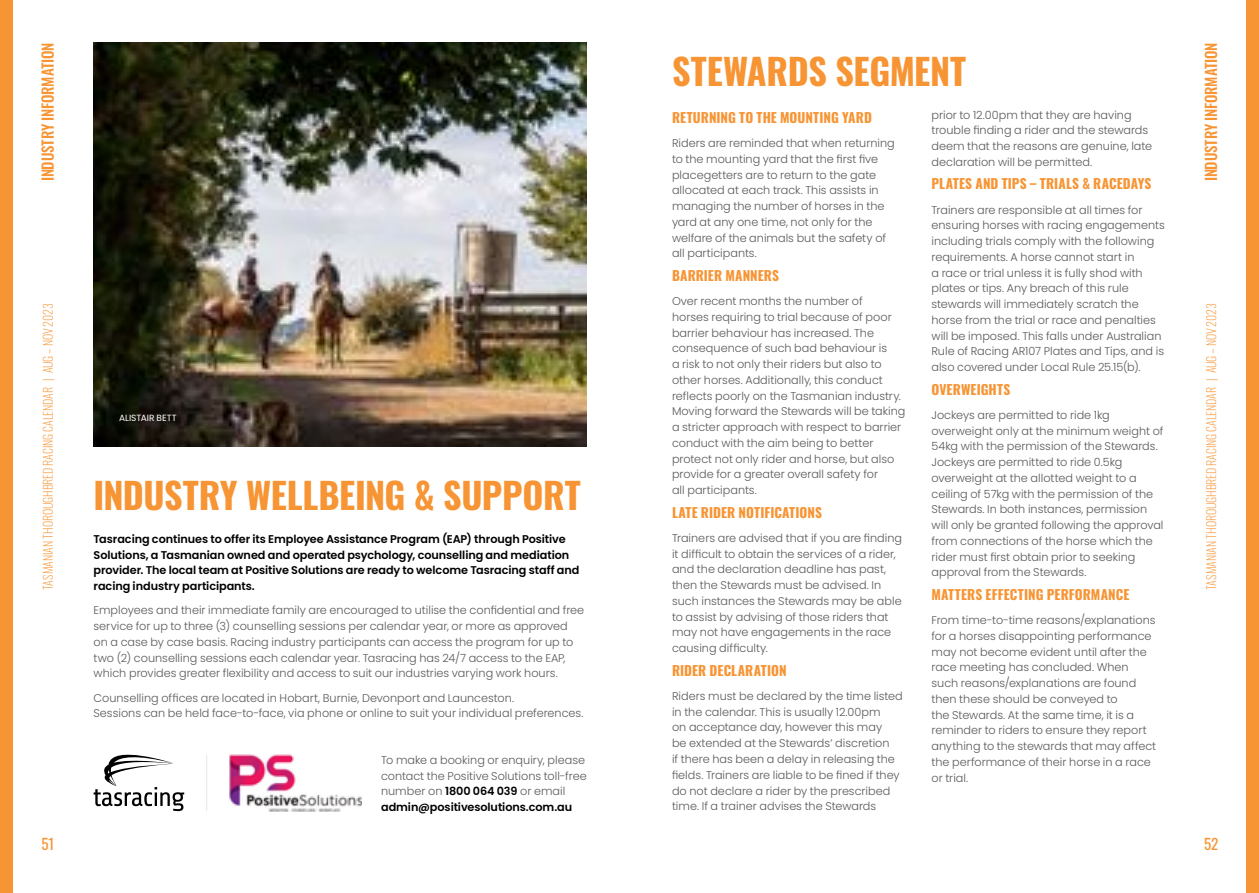
<style>
.page{position:relative;width:1259px;height:893px;background:#fff}
.page>*{position:absolute;margin:0;border:0;box-sizing:border-box;transform-origin:0 0}
.t1{font:700 36px "Oswald";letter-spacing:-.01em;color:#f79433}
.t2{font:500 15px "Oswald";letter-spacing:-.015em;color:#f79433}
.t3{font:15px "Oswald";color:#f79433}
.t4{font:700 13.5px "Oswald";letter-spacing:.005em;color:#f79433}
.t5{font:200 12px "Oswald";letter-spacing:-.005em;color:#f79433}
.t6{font:300 11.25px/15.8px "Poppins";color:#58595b}
.t7{font:600 11.25px/15.8px "Poppins";letter-spacing:-.005em;color:#000}
.t8{font:9px "Poppins";color:#fff}
.s1{font-weight:600;color:#000}
</style>
<div class="page">
<div style="left:0;top:0;width:13px;height:893px;background:#f79433"></div>
<div style="left:1246px;top:0;width:13px;height:893px;background:#f79433"></div>
<img style="left:94px;top:43px;width:493px;height:403px">
<img style="left:230px;top:755px;width:132px;height:56px">
<svg style="left:94px;top:754px;width:90px;height:57px"></svg>
<hr style="left:206px;top:755px;width:1px;height:56px;background:#e6e7e8">
<h2 class="t2" style="left:40px;top:181px;width:140px;rotate:-90deg">INDUSTRY INFORMATION</h2>
<h2 class="t2" style="left:1203px;top:181px;width:140px;rotate:-90deg">INDUSTRY INFORMATION</h2>
<h1 class="t1" style="left:672px;top:52px;width:296px">STEWARDS SEGMENT</h1>
<p class="t6" style="left:931px;top:107px;width:222px">prior to 12.00pm that they are having trouble finding a rider and the stewards deem that the reasons are genuine, late declaration will be permitted.</p>
<p class="t4" style="left:931px;top:177px;width:221px">PLATES AND TIPS – TRIALS &amp; RACEDAYS</p>
<p class="t6" style="left:931px;top:202px;width:235px">Trainers are responsible at all times for ensuring horses with racing engagements including trials comply with the following requirements. A horse cannot start in<br>a race or trial unless it is fully shod with plates or tips. Any breach of this rule stewards will immediately scratch the horse from the trial or race and penalties will be imposed. This falls under Australian Rule of Racing AR107 Plates and Tips, and is also covered under Local Rule 25.15(b).</p>
<p class="t4" style="left:931px;top:382px;width:80px">OVERWEIGHTS</p>
<p class="t6" style="left:931px;top:407px;width:233px">Jockeys are permitted to ride 1kg overweight only at the minimum weight of 54kg with the permission of the Stewards.<br>Jockeys are permitted to ride 0.5kg overweight at the allotted weight to a ceiling of 57kg with the permission of the Stewards. In both instances, permission will only be granted following the approval from connections of the horse which the rider must first obtain prior to seeking approval from the Stewards.</p>
<p class="t4" style="left:931px;top:587px;width:199px">MATTERS EFFECTING PERFORMANCE</p>
<p class="t6" style="left:931px;top:612px;width:226px">From time-to-time reasons/explanations for a horses disappointing performance may not become evident until after the race meeting has concluded. When such reasons/explanations are found then these should be conveyed to<br>the Stewards. At the same time, it is a reminder to riders to ensure they report anything to the stewards that may affect the performance of their horse in a race or trial.</p>
<p class="t4" style="left:672px;top:110px;width:201px">RETURNING TO THE MOUNTING YARD</p>
<p class="t6" style="left:672px;top:135px;width:224px">Riders are reminded that when returning to the mounting yard that the first five placegetters are to return to the gate allocated at each track. This assists in managing the number of horses in the yard at any one time, not only for the welfare of the animals but the safety of all participants.</p>
<p class="t4" style="left:672px;top:268px;width:109px">BARRIER MANNERS</p>
<p class="t6" style="left:672px;top:293px;width:235px">Over recent months the number of<br>horses requiring to trial because of poor barrier behaviour has increased. The consequence of such bad behaviour is<br>a risk to not only their riders but also to other horses. Additionally, this conduct reflects poorly on the Tasmanian industry.<br>Moving forward the Stewards will be taking a stricter approach with respect to barrier conduct with the aim being to better protect not only rider and horse, but also provide for a greater overall safety for<br>all participants.</p>
<p class="t4" style="left:672px;top:505px;width:151px">LATE RIDER NOTIFICATIONS</p>
<p class="t6" style="left:672px;top:530px;width:231px">Trainers are advised that if you are finding it difficult to obtain the services of a rider, and the declaration deadline has past, then the Stewards must be advised. In such instances the Stewards may be able to assist by advising of those riders that may not have engagements in the race causing difficulty.</p>
<p class="t4" style="left:672px;top:663px;width:116px">RIDER DECLARATION</p>
<p class="t6" style="left:672px;top:688px;width:232px">Riders must be declared by the time listed in the calendar. This is usually 12.00pm<br>on acceptance day, however this may<br>be extended at the Stewards’ discretion<br>if there has been a delay in releasing the fields. Trainers are liable to be fined if they do not declare a rider by the prescribed time. If a trainer advises the Stewards</p>
<p class="t5" style="left:37px;top:590px;width:288px;rotate:-90deg">TASMANIAN THOROUGHBRED RACING CALENDAR | AUG – NOV 2023</p>
<p class="t5" style="left:1200px;top:590px;width:288px;rotate:-90deg">TASMANIAN THOROUGHBRED RACING CALENDAR | AUG – NOV 2023</p>
<p class="t8" style="left:119px;top:413px;width:59px">ALISTAIR BETT</p>
<h1 class="t1" style="left:94px;top:476px;width:489px">INDUSTRY WELLBEING &amp; SUPPORT</h1>
<p class="t7" style="left:94px;top:531px;width:487px">Tasracing continues to offer its Employee Assistance Program (EAP) through Positive Solutions, a Tasmanian owned and operated psychology, counselling and mediation provider. The local team at Positive Solutions are ready to welcome Tasracing staff and racing industry participants.</p>
<p class="t6" style="left:94px;top:602px;width:492px">Employees and their immediate family are encouraged to utilise the confidential and free service for up to three (3) counselling sessions per calendar year, or more as approved on a case by case basis. Racing industry participants can access the program for up to two (2) counselling sessions each calendar year. Tasracing has 24/7 access to the EAP, which provides greater flexibility and access to suit our industries varying work hours.</p>
<p class="t6" style="left:94px;top:690px;width:491px">Counselling offices are located in Hobart, Burnie, Devonport and Launceston.<br>Sessions can be held face-to-face, via phone or online to suit your individual preferences.</p>
<p class="t6" style="left:381px;top:752px;width:207px">To make a booking or enquiry, please contact the Positive Solutions toll-free number on <span class="s1">1800 064 039</span> or email <span class="s1">admin@positivesolutions.com.au</span></p>
<h2 class="t3" style="left:41px;top:831px;width:14px">51</h2>
<h2 class="t3" style="left:1204px;top:831px;width:16px">52</h2>
</div>
